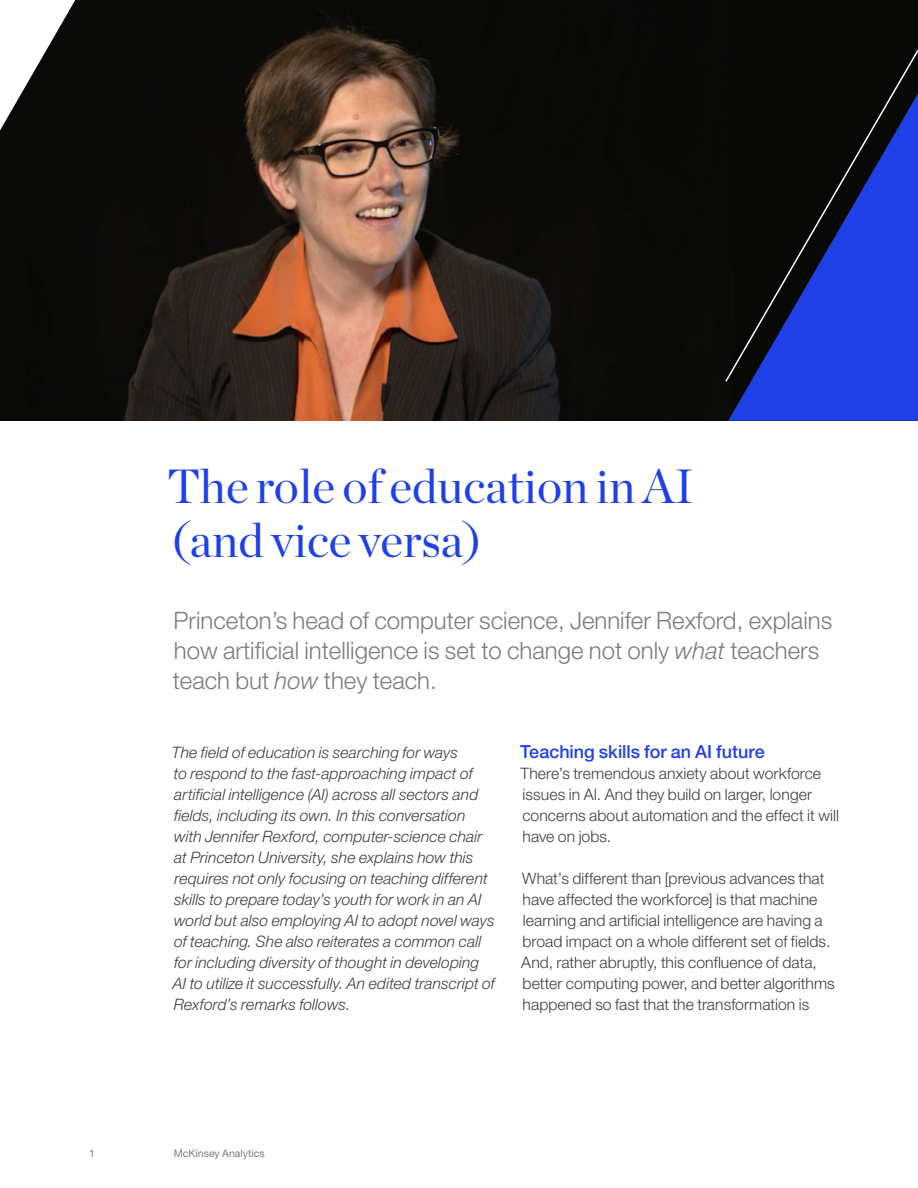
<style>
.page{position:relative;width:918px;height:1188px;background:#fff}
.page>*{position:absolute;margin:0;border:0;box-sizing:border-box;transform-origin:0 0}
.Chapter_heading_Elec{font:48px/54px "Chronicle Display";color:#1f40e6}
.Pull_out{font:300 24px/30px "Helvetica Neue LT Std";color:#7a7c7f}
.Heading_Electric_Blu{font:500 18px "Helvetica Neue LT Std";color:#1f40e6}
.Body{font:italic 300 15.75px/21px "Helvetica Neue LT Std";letter-spacing:.005em;color:#3e3e3f}
.Body-2{font:300 15.75px/21px "Helvetica Neue LT Std";letter-spacing:.005em;color:#3e3e3f}
.Folio{font:10.5px "Helvetica Neue LT Std";color:#7a7c7f}
.s1{font-style:italic}
</style>
<div class="page">
<img style="left:0;top:0;width:918px;height:421px">
<svg style="left:728px;top:383px;width:190px;height:38px;background:#1d3cd7"></svg>
<svg style="left:724px;top:48px;width:194px;height:335px;background:#121f5b"></svg>
<svg style="left:0;top:0;width:83px;height:153px"></svg>
<h2 class="Chapter_heading_Elec" style="left:168px;top:455px;width:528px">The role of education in AI (and vice versa)</h2>
<p class="Pull_out" style="left:173px;top:605px;width:661px">Princeton’s head of computer science, Jennifer Rexford, explains how artificial intelligence is set to change not only <span class="s1">what</span> teachers teach but <span class="s1">how</span> they teach.</p>
<p class="Body" style="left:172px;top:742px;width:325px">The field of education is searching for ways<br>to respond to the fast-approaching impact of artificial intelligence (AI) across all sectors and fields, including its own. In this conversation<br>with Jennifer Rexford, computer-science chair at Princeton University, she explains how this requires not only focusing on teaching different skills to prepare today’s youth for work in an AI world but also employing AI to adopt novel ways of teaching. She also reiterates a common call for including diversity of thought in developing<br>AI to utilize it successfully. An edited transcript of Rexford’s remarks follows.</p>
<h3 class="Heading_Electric_Blu" style="left:520px;top:741px;width:246px">Teaching skills for an AI future</h3>
<p class="Body-2" style="left:520px;top:763px;width:320px">There’s tremendous anxiety about workforce issues in AI. And they build on larger, longer concerns about automation and the effect it will have on jobs.</p>
<p class="Body-2" style="left:521px;top:868px;width:315px">What’s different than [previous advances that have affected the workforce] is that machine learning and artificial intelligence are having a broad impact on a whole different set of fields.<br>And, rather abruptly, this confluence of data, better computing power, and better algorithms happened so fast that the transformation is</p>
<p class="Folio" style="left:89px;top:1147px;width:7px">1</p>
<p class="Folio" style="left:174px;top:1147px;width:92px">McKinsey Analytics</p>
</div>
